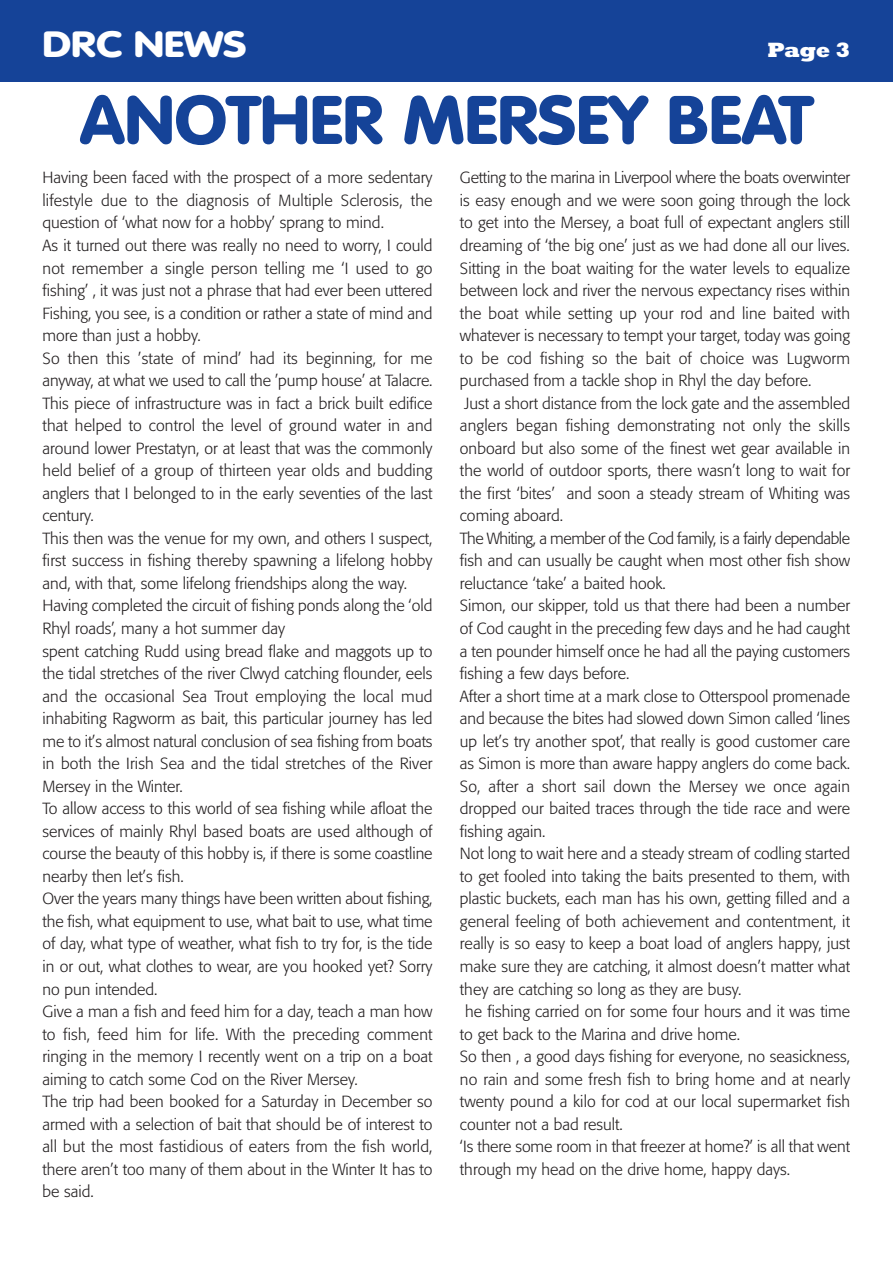
<style>
.page{position:relative;width:893px;height:1263px;background:#fff}
.page>*{position:absolute;margin:0;border:0;box-sizing:border-box;transform-origin:0 0}
.t1{font:900 67.5px "VAG Rounded";color:#154398;scale:1.05 1}
.t2{font:900 36px "VAG Rounded";color:#fff;scale:1.2 1}
.t3{font:800 21px "Rockwell";color:#fff}
.t4{font:300 16.05px/22.5px "Formata";color:#231f20}
.t5{font:300 16.05px "Formata";letter-spacing:-.03em;color:#231f20}
</style>
<div class="page">
<div style="left:0;top:0;width:893px;height:82px;background:#154398"></div>
<h2 class="t2" style="left:43px;top:30px;width:172px">DRC NEWS</h2>
<h3 class="t3" style="left:767px;top:38px;width:84px">Page 3</h3>
<h1 class="t1" style="left:80px;top:92px;width:699px">ANOTHER MERSEY BEAT</h1>
<p class="t4" style="left:42px;top:168px;width:392px">Having been faced with the prospect of a more sedentary lifestyle due to the diagnosis of Multiple Sclerosis, the question of ‘what now for a hobby’ sprang to mind.<br>As it turned out there was really no need to worry, I could not remember a single person telling me ‘I used to go fishing’ , it was just not a phrase that had ever been uttered Fishing, you see, is a condition or rather a state of mind and more than just a hobby.<br>So then this ’state of mind’ had its beginning, for me anyway, at what we used to call the ’pump house’ at Talacre.<br>This piece of infrastructure was in fact a brick built edifice that helped to control the level of ground water in and around lower Prestatyn, or at least that was the commonly held belief of a group of thirteen year olds and budding anglers that I belonged to in the early seventies of the last century.<br>This then was the venue for my own, and others I suspect, first success in fishing thereby spawning a lifelong hobby and, with that, some lifelong friendships along the way.<br>Having completed the circuit of fishing ponds along the ‘old Rhyl roads’, many a hot summer day<br>spent catching Rudd using bread flake and maggots up to the tidal stretches of the river Clwyd catching flounder, eels and the occasional Sea Trout employing the local mud inhabiting Ragworm as bait, this particular journey has led me to it’s almost natural conclusion of sea fishing from boats in both the Irish Sea and the tidal stretches of the River Mersey in the Winter.<br>To allow access to this world of sea fishing while afloat the services of mainly Rhyl based boats are used although of course the beauty of this hobby is, if there is some coastline nearby then let’s fish.<br>Over the years many things have been written about fishing, the fish, what equipment to use, what bait to use, what time of day, what type of weather, what fish to try for, is the tide in or out, what clothes to wear, are you hooked yet? Sorry no pun intended.<br>Give a man a fish and feed him for a day, teach a man how to fish, feed him for life. With the preceding comment ringing in the memory I recently went on a trip on a boat aiming to catch some Cod on the River Mersey.<br>The trip had been booked for a Saturday in December so armed with a selection of bait that should be of interest to all but the most fastidious of eaters from the fish world, there aren’t too many of them about in the Winter It has to be said.</p>
<p class="t4" style="left:460px;top:168px;width:392px">Getting to the marina in Liverpool where the boats overwinter</p>
<p class="t4" style="left:460px;top:190px;width:392px">is easy enough and we were soon going through the lock</p>
<p class="t4" style="left:460px;top:213px;width:392px">to get into the Mersey, a boat full of expectant anglers still</p>
<p class="t4" style="left:460px;top:235px;width:391px">dreaming of ‘the big one’ just as we had done all our lives.</p>
<p class="t4" style="left:460px;top:258px;width:392px">Sitting in the boat waiting for the water levels to equalize</p>
<p class="t4" style="left:460px;top:280px;width:392px">between lock and river the nervous expectancy rises within</p>
<p class="t4" style="left:460px;top:303px;width:392px">the boat while setting up your rod and line baited with</p>
<p class="t4" style="left:460px;top:325px;width:392px">whatever is necessary to tempt your target, today was going</p>
<p class="t4" style="left:460px;top:348px;width:392px">to be cod fishing so the bait of choice was Lugworm</p>
<p class="t4" style="left:460px;top:371px;width:353px">purchased from a tackle shop in Rhyl the day before.</p>
<p class="t4" style="left:464px;top:393px;width:388px">Just a short distance from the lock gate and the assembled</p>
<p class="t4" style="left:460px;top:416px;width:392px">anglers began fishing demonstrating not only the skills</p>
<p class="t4" style="left:460px;top:438px;width:392px">onboard but also some of the finest wet gear available in</p>
<p class="t4" style="left:460px;top:461px;width:392px">the world of outdoor sports, there wasn’t long to wait for</p>
<p class="t4" style="left:460px;top:483px;width:392px">the first ‘bites’ and soon a steady stream of Whiting was</p>
<p class="t4" style="left:460px;top:506px;width:105px">coming aboard.</p>
<p class="t5" style="left:460px;top:531px;width:392px">The Whiting, a member of the Cod family, is a fairly dependable</p>
<p class="t4" style="left:460px;top:551px;width:392px">fish and can usually be caught when most other fish show</p>
<p class="t4" style="left:460px;top:573px;width:207px">reluctance ‘take’ a baited hook.</p>
<p class="t4" style="left:460px;top:596px;width:392px">Simon, our skipper, told us that there had been a number</p>
<p class="t4" style="left:460px;top:618px;width:392px">of Cod caught in the preceding few days and he had caught</p>
<p class="t4" style="left:460px;top:641px;width:392px">a ten pounder himself once he had all the paying customers</p>
<p class="t4" style="left:460px;top:663px;width:171px">fishing a few days before.</p>
<p class="t4" style="left:460px;top:686px;width:392px">After a short time at a mark close to Otterspool promenade</p>
<p class="t4" style="left:460px;top:708px;width:392px">and because the bites had slowed down Simon called ‘lines</p>
<p class="t4" style="left:460px;top:731px;width:392px">up let’s try another spot’, that really is good customer care</p>
<p class="t4" style="left:460px;top:753px;width:392px">as Simon is more than aware happy anglers do come back.</p>
<p class="t4" style="left:460px;top:776px;width:392px">So, after a short sail down the Mersey we once again</p>
<p class="t4" style="left:460px;top:799px;width:392px">dropped our baited traces through the tide race and were</p>
<p class="t4" style="left:460px;top:821px;width:87px">fishing again.</p>
<p class="t4" style="left:460px;top:844px;width:392px">Not long to wait here and a steady stream of codling started</p>
<p class="t4" style="left:460px;top:866px;width:392px">to get fooled into taking the baits presented to them, with</p>
<p class="t4" style="left:460px;top:889px;width:392px">plastic buckets, each man has his own, getting filled and a</p>
<p class="t4" style="left:460px;top:911px;width:392px">general feeling of both achievement and contentment, it</p>
<p class="t4" style="left:460px;top:934px;width:392px">really is so easy to keep a boat load of anglers happy, just</p>
<p class="t4" style="left:460px;top:956px;width:392px">make sure they are catching, it almost doesn’t matter what</p>
<p class="t4" style="left:460px;top:979px;width:283px">they are catching so long as they are busy.</p>
<p class="t4" style="left:465px;top:1001px;width:386px">he fishing carried on for some four hours and it was time</p>
<p class="t4" style="left:460px;top:1024px;width:282px">to get back to the Marina and drive home.</p>
<p class="t4" style="left:460px;top:1046px;width:392px">So then , a good days fishing for everyone, no seasickness,</p>
<p class="t4" style="left:460px;top:1069px;width:392px">no rain and some fresh fish to bring home and at nearly</p>
<p class="t4" style="left:460px;top:1091px;width:392px">twenty pound a kilo for cod at our local supermarket fish</p>
<p class="t4" style="left:460px;top:1114px;width:164px">counter not a bad result.</p>
<p class="t4" style="left:460px;top:1136px;width:392px">‘Is there some room in that freezer at home?’ is all that went</p>
<p class="t4" style="left:460px;top:1159px;width:332px">through my head on the drive home, happy days.</p>
</div>
